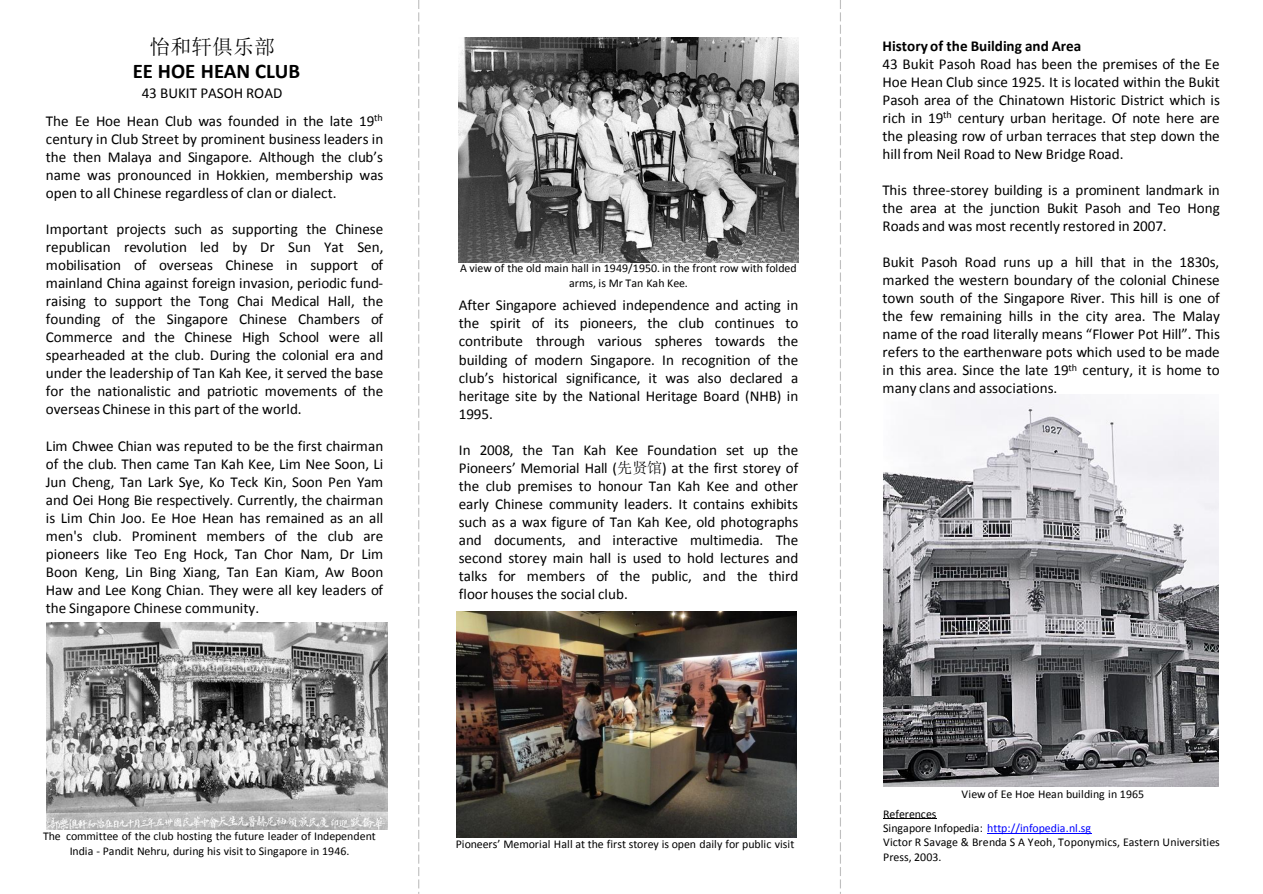
<style>
.page{position:relative;width:1263px;height:894px;background:#fff}
.page>*{position:absolute;margin:0;border:0;box-sizing:border-box;transform-origin:0 0}
.t1{font:700 20.85px "Calibri";color:#000}
.t2{font:20.85px "Sim Sun";color:#000}
.t3{font:15.15px/18px "Calibri";color:#000;text-align:justify}
.t4{font:700 15.15px "Calibri";letter-spacing:.005em;color:#000}
.t5{font:11.85px/14.4px "Calibri";color:#000;text-align:center}
.t6{font:11.85px "Calibri";letter-spacing:-.01em;color:#00f}
.s1{font-family:"Sim Sun"}
.s2{color:#000}
</style>
<div class="page">
<img style="left:883px;top:394px;width:335px;height:392px">
<svg style="left:418px;top:0;width:1px;height:893px"></svg>
<svg style="left:840px;top:0;width:1px;height:893px"></svg>
<img style="left:456px;top:611px;width:340px;height:225px">
<hr style="left:883px;top:818px;width:53px;height:1px;background:#000">
<hr style="left:987px;top:832px;width:104px;height:1px;background:#00f">
<img style="left:46px;top:622px;width:341px;height:206px">
<img style="left:459px;top:37px;width:340px;height:225px">
<p class="t2" style="left:150px;top:36px;width:127px">怡和轩俱乐部</p>
<p class="t1" style="left:133px;top:63px;width:169px">EE HOE HEAN CLUB</p>
<p class="t3" style="left:142px;top:85px;width:142px">43 BUKIT PASOH ROAD</p>
<p class="t3" style="left:46px;top:113px;width:339px">The Ee Hoe Hean Club was founded in the late 19<sup>th </sup>century in Club Street by prominent business leaders in the then Malaya and Singapore. Although the club’s name was pronounced in Hokkien, membership was open to all Chinese regardless of clan or dialect.</p>
<p class="t3" style="left:46px;top:221px;width:339px">Important projects such as supporting the Chinese republican revolution led by Dr Sun Yat Sen, mobilisation of overseas Chinese in support of mainland China against foreign invasion, periodic fund&shy;raising to support the Tong Chai Medical Hall, the founding of the Singapore Chinese Chambers of Commerce and the Chinese High School were all spearheaded at the club. During the colonial era and under the leadership of Tan Kah Kee, it served the base for the nationalistic and patriotic movements of the overseas Chinese in this part of the world.</p>
<p class="t3" style="left:46px;top:437px;width:339px">Lim Chwee Chian was reputed to be the first chairman of the club. Then came Tan Kah Kee, Lim Nee Soon, Li Jun Cheng, Tan Lark Sye, Ko Teck Kin, Soon Pen Yam and Oei Hong Bie respectively. Currently, the chairman is Lim Chin Joo. Ee Hoe Hean has remained as an all men's club. Prominent members of the club are pioneers like Teo Eng Hock, Tan Chor Nam, Dr Lim Boon Keng, Lin Bing Xiang, Tan Ean Kiam, Aw Boon Haw and Lee Kong Chian. They were all key leaders of the Singapore Chinese community.</p>
<p class="t5" style="left:460px;top:262px;width:338px">A view of the old main hall in 1949/1950. in the front row with folded arms, is Mr Tan Kah Kee.</p>
<p class="t3" style="left:459px;top:297px;width:341px">After Singapore achieved independence and acting in the spirit of its pioneers, the club continues to contribute through various spheres towards the building of modern Singapore. In recognition of the club’s historical significance, it was also declared a heritage site by the National Heritage Board (NHB) in 1995.</p>
<p class="t3" style="left:459px;top:441px;width:341px">In 2008, the Tan Kah Kee Foundation set up the Pioneers’ Memorial Hall (<span class="s1">先贤馆</span>) at the first storey of the club premises to honour Tan Kah Kee and other early Chinese community leaders. It contains exhibits such as a wax figure of Tan Kah Kee, old photographs and documents, and interactive multimedia. The second storey main hall is used to hold lectures and talks for members of the public, and the third floor houses the social club.</p>
<p class="t5" style="left:43px;top:829px;width:334px">The committee of the club hosting the future leader of Independent<br>India - Pandit Nehru, during his visit to Singapore in 1946.</p>
<p class="t5" style="left:456px;top:837px;width:340px">Pioneers’ Memorial Hall at the first storey is open daily for public visit</p>
<p class="t4" style="left:882px;top:40px;width:200px">History of the Building and Area</p>
<p class="t3" style="left:882px;top:56px;width:339px">43 Bukit Pasoh Road has been the premises of the Ee Hoe Hean Club since 1925. It is located within the Bukit Pasoh area of the Chinatown Historic District which is rich in 19<sup>th</sup> century urban heritage. Of note here are the pleasing row of urban terraces that step down the hill from Neil Road to New Bridge Road.</p>
<p class="t3" style="left:882px;top:182px;width:339px">This three-storey building is a prominent landmark in the area at the junction Bukit Pasoh and Teo Hong Roads and was most recently restored in 2007.</p>
<p class="t3" style="left:882px;top:254px;width:339px">Bukit Pasoh Road runs up a hill that in the 1830s, marked the western boundary of the colonial Chinese town south of the Singapore River. This hill is one of the few remaining hills in the city area. The Malay name of the road literally means “Flower Pot Hill”. This refers to the earthenware pots which used to be made in this area. Since the late 19<sup>th</sup> century, it is home to many clans and associations.</p>
<p class="t5" style="left:962px;top:787px;width:184px">View of Ee Hoe Hean building in 1965</p>
<p class="t5" style="left:883px;top:807px;width:55px">References</p>
<p class="t6" style="left:883px;top:822px;width:209px"><span class="s2">Singapore Infopedia:</span> http://infopedia.nl.sg</p>
<p class="t5" style="left:883px;top:835px;width:338px;text-align:left">Victor R Savage &amp; Brenda S A Yeoh, Toponymics, Eastern Universities<br>Press, 2003.</p>
</div>
